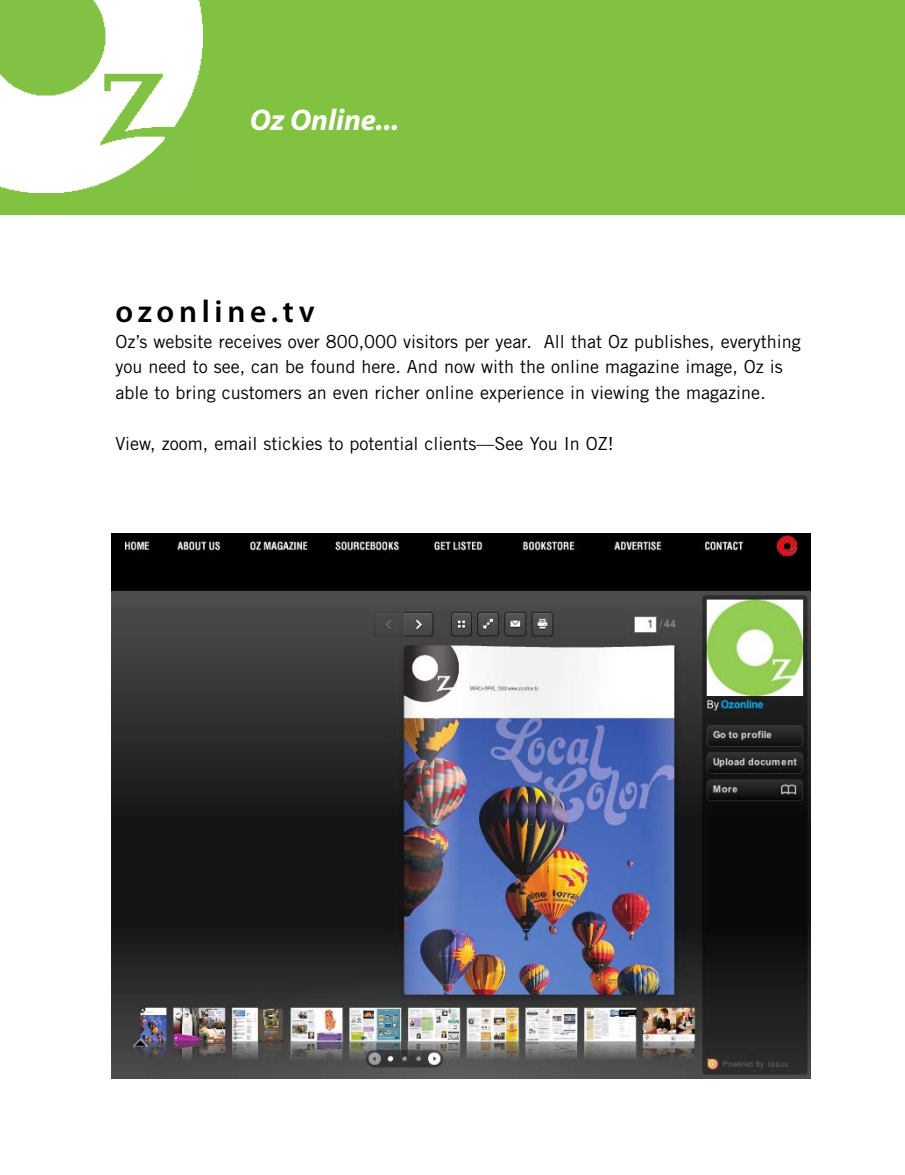
<style>
.page{position:relative;width:905px;height:1175px;background:#fff}
.page>*{position:absolute;margin:0;border:0;box-sizing:border-box;transform-origin:0 0}
.t1{font:600 31.5px "Myriad Pro";letter-spacing:.15em;color:#000}
.t2{font:italic 700 30px "Myriad";color:#fff}
.t3{font:18px/25.5px "Trade Gothic";color:#000}
</style>
<div class="page">
<div style="left:0;top:0;width:904px;height:214px;background:#81c241"></div>
<img style="left:0;top:0;width:202px;height:192px">
<img style="left:112px;top:533px;width:698px;height:545px">
<h2 class="t2" style="left:250px;top:105px;width:151px">Oz Online...</h2>
<h1 class="t1" style="left:116px;top:291px;width:201px">ozonline.tv</h1>
<p class="t3" style="left:116px;top:328px;width:686px">Oz’s website receives over 800,000 visitors per year. All that Oz publishes, everything you need to see, can be found here. And now with the online magazine image, Oz is able to bring customers an even richer online experience in viewing the magazine.</p>
<p class="t3" style="left:116px;top:430px;width:499px">View, zoom, email stickies to potential clients—See You In OZ!</p>
</div>
